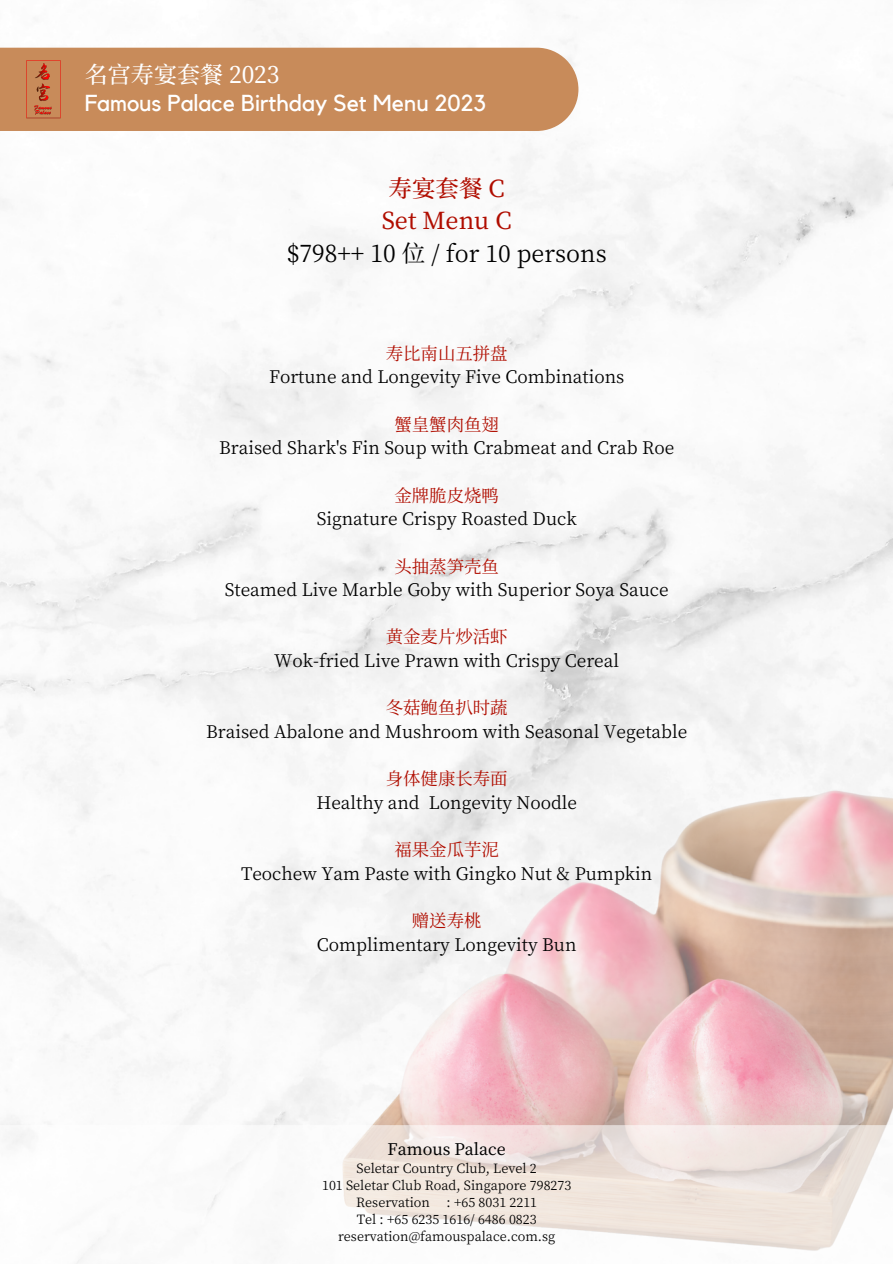
<style>
.page{position:relative;width:893px;height:1264px;background:#fff}
.page>*{position:absolute;margin:0;border:0;box-sizing:border-box;transform-origin:0 0}
.t1{font:23.55px "Source Han Serif SC";color:#000}
.t2{font:500 23.55px "Source Han Serif SC";color:#b00d00}
.t3{font:23.1px "Kollektif";color:#fff}
.t4{font:500 23.1px "Source Han Serif SC";color:#fff}
.t5{font:17.4px "Source Han Serif SC";color:#000}
.t6{font:17.4px "Source Han Serif SC";color:#b00d00}
.t7{font:500 16.2px "Source Han Serif SC";color:#000}
.t8{font:12.75px "Source Han Serif SC";color:#000}
</style>
<div class="page">
<img style="left:0;top:15px;width:892px;height:1110px">
<img style="left:267px;top:772px;width:625px;height:353px">
<svg style="left:5px;top:1125px;width:882px;height:138px"></svg>
<div style="left:0;top:48px;width:578px;height:83px;background:#c88b5a"></div>
<img style="left:23px;top:60px;width:41px;height:58px">
<p class="t4" style="left:85px;top:57px;width:196px">名宫寿宴套餐 2023</p>
<p class="t3" style="left:85px;top:93px;width:402px">Famous Palace Birthday Set Menu 2023</p>
<p class="t2" style="left:388px;top:170px;width:118px">寿宴套餐 C</p>
<p class="t2" style="left:381px;top:202px;width:131px">Set Menu C</p>
<p class="t1" style="left:287px;top:234px;width:321px">$798++ 10 位 / for 10 persons</p>
<p class="t6" style="left:385px;top:340px;width:123px">寿比南山五拼盘</p>
<p class="t5" style="left:269px;top:363px;width:357px">Fortune and Longevity Five Combinations</p>
<p class="t6" style="left:394px;top:410px;width:106px">蟹皇蟹肉鱼翅</p>
<p class="t5" style="left:219px;top:434px;width:457px">Braised Shark's Fin Soup with Crabmeat and Crab Roe</p>
<p class="t6" style="left:394px;top:481px;width:106px">金牌脆皮烧鸭</p>
<p class="t5" style="left:317px;top:505px;width:261px">Signature Crispy Roasted Duck</p>
<p class="t6" style="left:394px;top:552px;width:104px">头抽蒸笋壳鱼</p>
<p class="t5" style="left:225px;top:576px;width:445px">Steamed Live Marble Goby with Superior Soya Sauce</p>
<p class="t6" style="left:385px;top:623px;width:123px">黄金麦片炒活虾</p>
<p class="t5" style="left:274px;top:647px;width:346px">Wok-fried Live Prawn with Crispy Cereal</p>
<p class="t6" style="left:385px;top:694px;width:123px">冬菇鲍鱼扒时蔬</p>
<p class="t5" style="left:206px;top:718px;width:482px">Braised Abalone and Mushroom with Seasonal Vegetable</p>
<p class="t6" style="left:385px;top:765px;width:122px">身体健康长寿面</p>
<p class="t5" style="left:316px;top:788px;width:262px">Healthy and Longevity Noodle</p>
<p class="t6" style="left:394px;top:836px;width:106px">福果金瓜芋泥</p>
<p class="t5" style="left:241px;top:859px;width:413px">Teochew Yam Paste with Gingko Nut &amp; Pumpkin</p>
<p class="t6" style="left:412px;top:907px;width:71px">赠送寿桃</p>
<p class="t5" style="left:317px;top:930px;width:261px">Complimentary Longevity Bun</p>
<p class="t7" style="left:387px;top:1136px;width:120px">Famous Palace</p>
<p class="t8" style="left:356px;top:1158px;width:181px">Seletar Country Club, Level 2</p>
<p class="t8" style="left:322px;top:1175px;width:249px">101 Seletar Club Road, Singapore 798273</p>
<p class="t8" style="left:356px;top:1192px;width:75px">Reservation</p>
<p class="t8" style="left:446px;top:1192px;width:90px">: +65 8031 2211</p>
<p class="t8" style="left:357px;top:1209px;width:180px">Tel : +65 6235 1616/ 6486 0823</p>
<p class="t8" style="left:338px;top:1226px;width:219px">reservation@famouspalace.com.sg</p>
</div>
